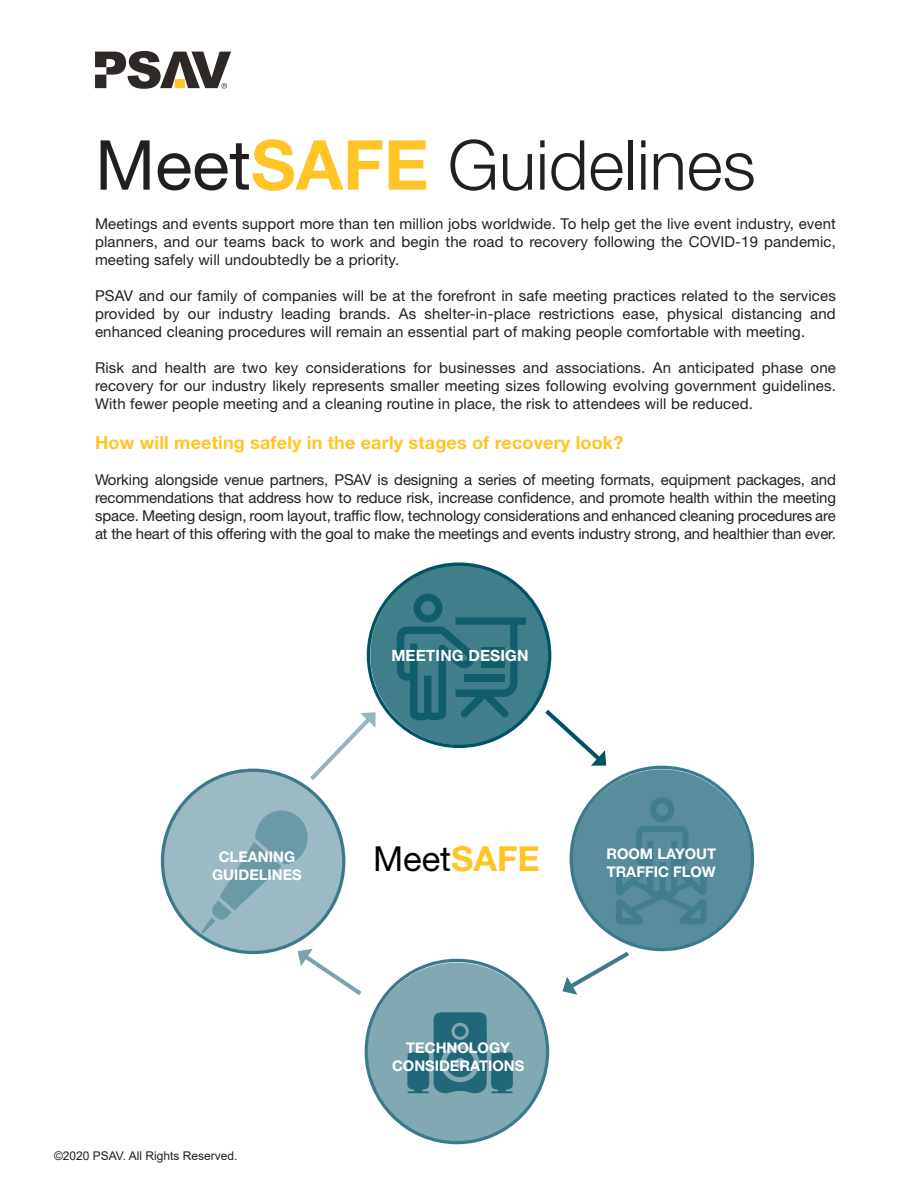
<style>
.page{position:relative;width:918px;height:1188px;background:#fff}
.page>*{position:absolute;margin:0;border:0;box-sizing:border-box;transform-origin:0 0}
.t1{font:300 69px "Helvetica Neue LT Std";color:#231f20}
.t2{font:34.5px "Helvetica Neue LT Std";color:#000}
.t3{font:700 18px "Helvetica Neue LT Std";letter-spacing:.01em;color:#ffc425}
.t4{font:700 15.45px "Helvetica Neue LT Std";letter-spacing:.01em;color:#fff}
.t5{font:15px/18px "Helvetica Neue LT Std";letter-spacing:.01em;color:#231f20;text-align:justify}
.t6{font:700 14.7px "Helvetica Neue LT Std";color:#fff}
.t7{font:12px "Arial";color:#231f20}
.s1{font-weight:400}
.s2{font-weight:700;color:#ffc425}
</style>
<div class="page">
<svg style="left:95px;top:51px;width:136px;height:38px"></svg>
<div style="left:164px;top:771px;width:179px;height:180px;background:#9bbac3;border-radius:50%"></div>
<div style="left:370px;top:565px;width:180px;height:180px;background:#407e8a;border-radius:50%"></div>
<div style="left:572px;top:769px;width:179px;height:181px;background:#588e9b;border-radius:50%"></div>
<svg style="left:367px;top:963px;width:180px;height:180px;background:#6b9ba4"></svg>
<svg style="left:397px;top:594px;width:129px;height:126px"></svg>
<div style="left:481px;top:647px;width:24px;height:8px;background:#105e6c"></div>
<div style="left:481px;top:661px;width:24px;height:7px;background:#105e6c"></div>
<div style="left:464px;top:674px;width:41px;height:8px;background:#105e6c"></div>
<svg style="left:545px;top:709px;width:61px;height:57px"></svg>
<svg style="left:562px;top:951px;width:67px;height:44px"></svg>
<svg style="left:310px;top:712px;width:66px;height:68px"></svg>
<svg style="left:202px;top:810px;width:107px;height:123px"></svg>
<svg style="left:616px;top:797px;width:91px;height:127px"></svg>
<svg style="left:298px;top:949px;width:64px;height:46px"></svg>
<p class="t1" style="left:95px;top:123px;width:662px"><span class="s1">Meet</span><span class="s2">SAFE</span> Guidelines</p>
<p class="t5" style="left:95px;top:215px;width:742px">Meetings and events support more than ten million jobs worldwide. To help get the live event industry, event planners, and our teams back to work and begin the road to recovery following the COVID-19 pandemic, meeting safely will undoubtedly be a priority.</p>
<p class="t5" style="left:95px;top:287px;width:742px">PSAV and our family of companies will be at the forefront in safe meeting practices related to the services provided by our industry leading brands. As shelter-in-place restrictions ease, physical distancing and enhanced cleaning procedures will remain an essential part of making people comfortable with meeting.</p>
<p class="t5" style="left:95px;top:359px;width:742px">Risk and health are two key considerations for businesses and associations. An anticipated phase one recovery for our industry likely represents smaller meeting sizes following evolving government guidelines.<br>With fewer people meeting and a cleaning routine in place, the risk to attendees will be reduced.</p>
<p class="t3" style="left:95px;top:431px;width:530px">How will meeting safely in the early stages of recovery look?</p>
<p class="t5" style="left:95px;top:470px;width:742px">Working alongside venue partners, PSAV is designing a series of meeting formats, equipment packages, and recommendations that address how to reduce risk, increase confidence, and promote health within the meeting space. Meeting design, room layout, traffic flow, technology considerations and enhanced cleaning procedures are at the heart of this offering with the goal to make the meetings and events industry strong, and healthier than ever.</p>
<p class="t6" style="left:219px;top:848px;width:78px">CLEANING</p>
<p class="t6" style="left:212px;top:866px;width:91px">GUIDELINES</p>
<p class="t7" style="left:54px;top:1147px;width:185px">©2020 PSAV. All Rights Reserved.</p>
<p class="t4" style="left:391px;top:646px;width:139px">MEETING DESIGN</p>
<p class="t2" style="left:373px;top:838px;width:168px">Meet<span class="s2">SAFE</span></p>
<p class="t6" style="left:406px;top:1039px;width:105px">TECHNOLOGY</p>
<p class="t6" style="left:392px;top:1056px;width:134px">CONSIDERATIONS</p>
<p class="t6" style="left:606px;top:845px;width:111px">ROOM LAYOUT</p>
<p class="t6" style="left:607px;top:863px;width:111px">TRAFFIC FLOW</p>
</div>
